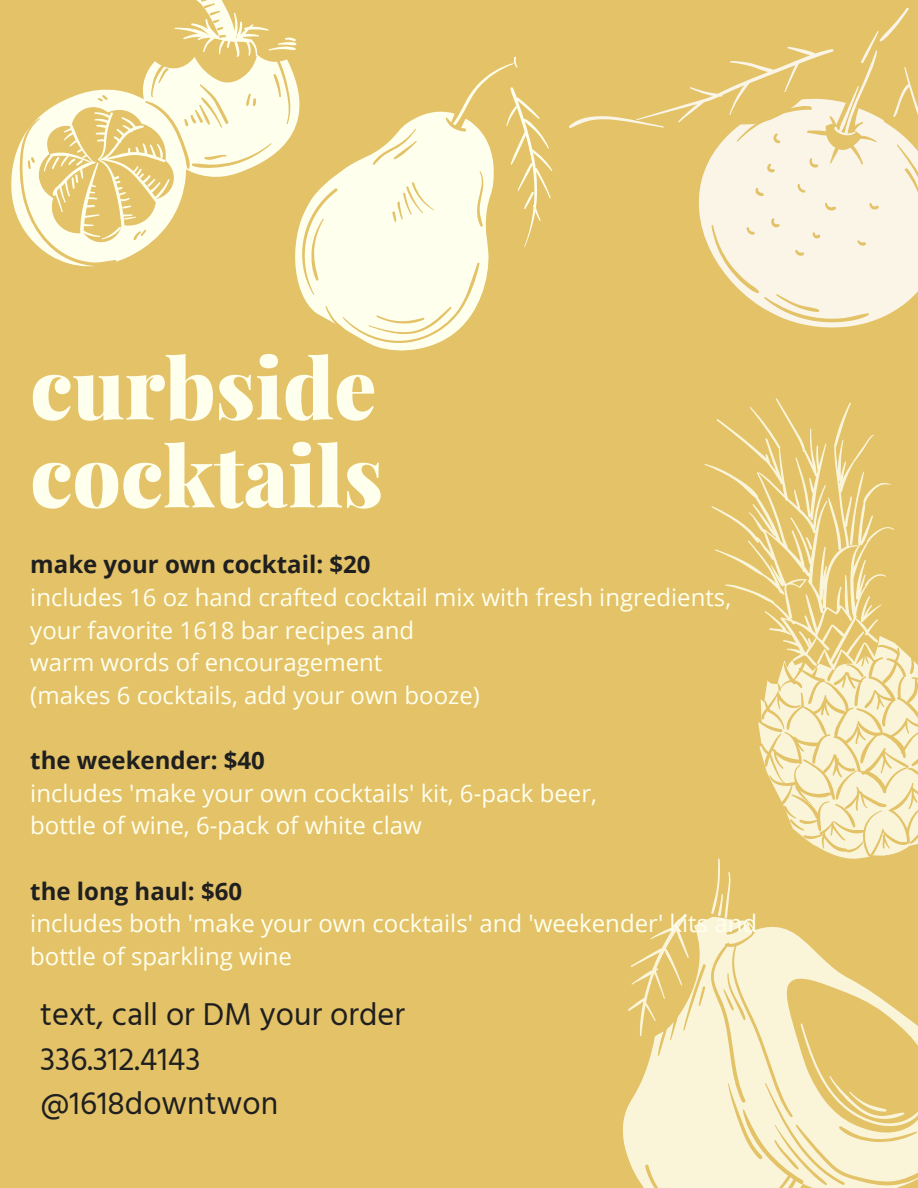
<style>
.page{position:relative;width:918px;height:1188px;background:#e3c268}
.page>*{position:absolute;margin:0;border:0;box-sizing:border-box;transform-origin:0 0}
.t1{font:900 84px/87.9px "Playfair Display";color:#ffe}
.t2{font:32.4px/44.5px "Hind Guntur";color:#1f1f1f}
.t3{font:24px/32.7px "Open Sans";color:#ffe}
.t4{font:700 24px "Open Sans";color:#1f1f1f}
</style>
<div class="page">
<svg style="left:623px;top:858px;width:295px;height:330px"></svg>
<svg style="left:743px;top:690px;width:175px;height:187px"></svg>
<svg style="left:704px;top:398px;width:214px;height:292px"></svg>
<svg style="left:606px;top:7px;width:312px;height:321px"></svg>
<svg style="left:11px;top:0;width:286px;height:267px"></svg>
<svg style="left:484px;top:56px;width:122px;height:165px"></svg>
<svg style="left:264px;top:79px;width:272px;height:272px"></svg>
<h1 class="t1" style="left:30px;top:341px;width:354px">curbside cocktails</h1>
<p class="t4" style="left:30px;top:548px;width:342px">make your own cocktail: $20</p>
<p class="t3" style="left:30px;top:580px;width:702px">includes 16 oz hand crafted cocktail mix with fresh ingredients, your favorite 1618 bar recipes and<br>warm words of encouragement<br>(makes 6 cocktails, add your own booze)</p>
<p class="t4" style="left:30px;top:744px;width:236px">the weekender: $40</p>
<p class="t3" style="left:30px;top:776px;width:568px">includes 'make your own cocktails' kit, 6-pack beer, bottle of wine, 6-pack of white claw</p>
<p class="t4" style="left:30px;top:874px;width:213px">the long haul: $60</p>
<p class="t3" style="left:30px;top:907px;width:728px">includes both 'make your own cocktails' and 'weekender' kits and bottle of sparkling wine</p>
<h2 class="t2" style="left:40px;top:992px;width:366px">text, call or DM your order<br>336.312.4143 @1618downtwon</h2>
</div>
